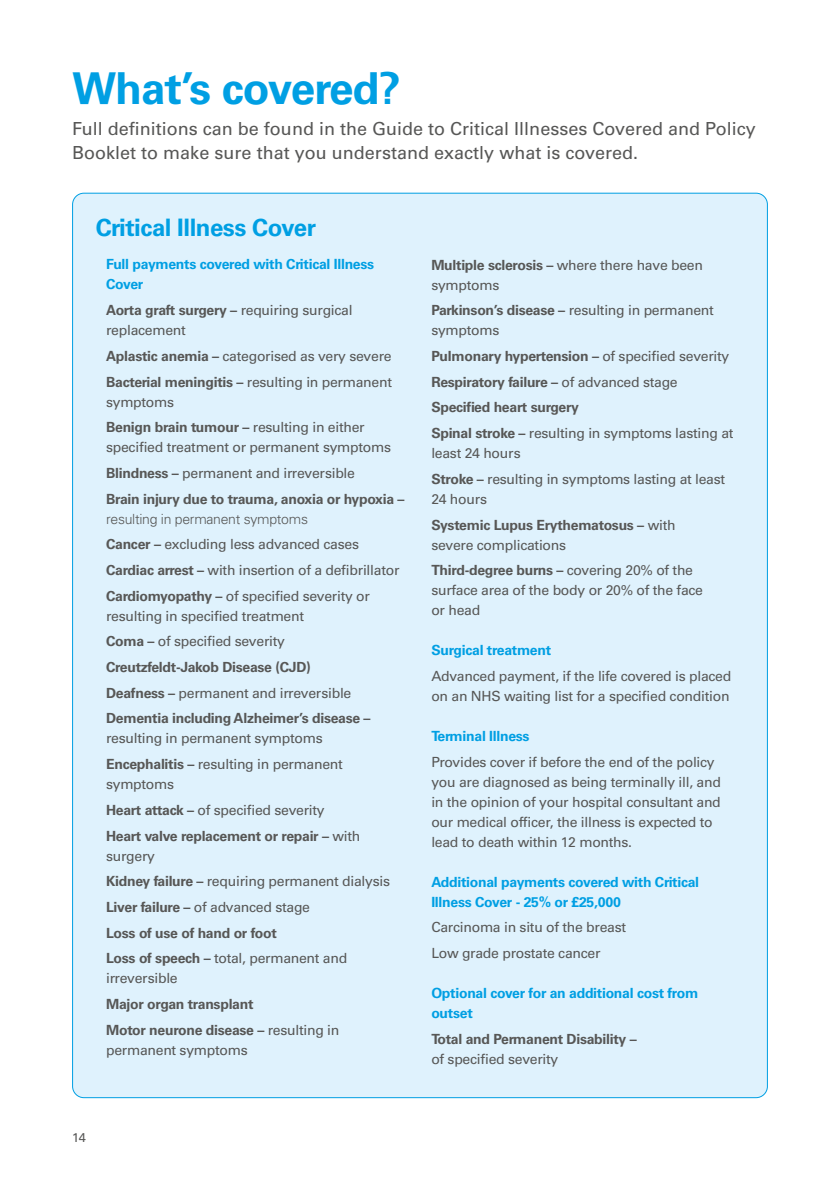
<style>
.page{position:relative;width:840px;height:1191px;background:#fff}
.page>*{position:absolute;margin:0;border:0;box-sizing:border-box;transform-origin:0 0}
.t1{font:700 44px "Univers LT Std";letter-spacing:-.02em;color:#009fe3}
.t2{font:700 24px "Univers LT Std";letter-spacing:-.02em;color:#009fe3}
.t3{font:18px/24px "Univers LT Std";color:#575756}
.t4{font:14px/25.6px "Univers LT Std";letter-spacing:-.02em;color:#575756}
.t5{font:700 14px/25.6px "Univers LT Std";letter-spacing:-.02em;color:#575756}
.t6{font:700 14px/20px "Univers LT Std";letter-spacing:-.02em;color:#009fe3}
.t7{font:12.6px "Univers LT Std";color:#575756}
.s1{font-weight:700}
.s2{font-weight:300}
.s3{font-weight:400}
</style>
<div class="page">
<div style="left:73px;top:193px;width:694px;height:904px;background:#dff2fd;border-radius:11px"></div>
<h1 class="t1" style="left:72px;top:63px;width:330px">What’s covered?</h1>
<p class="t3" style="left:72px;top:117px;width:684px">Full definitions can be found in the Guide to Critical Illnesses Covered and Policy<br>Booklet to make sure that you understand exactly what is covered.</p>
<h2 class="t2" style="left:96px;top:213px;width:222px">Critical Illness Cover</h2>
<p class="t6" style="left:106px;top:255px;width:269px">Full payments covered with Critical Illness<br>Cover</p>
<p class="t4" style="left:106px;top:300px;width:248px;line-height:20px"><span class="s1">Aorta graft surgery –</span> requiring surgical replacement</p>
<p class="t4" style="left:106px;top:343px;width:287px"><span class="s1">Aplastic anemia –</span> categorised as very severe<br><span class="s1">Bacterial meningitis –</span> resulting in permanent</p>
<p class="t4" style="left:106px;top:389px;width:260px">symptoms<br><span class="s1">Benign brain tumour –</span> resulting in either</p>
<p class="t4" style="left:106px;top:434px;width:300px">specified treatment or permanent symptoms<br><span class="s1">Blindness –</span> permanent and irreversible<br><span class="s1">Brain injury due to trauma, anoxia or hypoxia –</span></p>
<p class="t4" style="left:106px;top:506px;width:295px"><span class="s2">resulting in permanent symptoms<br></span><span class="s1">Cancer –</span> excluding less advanced cases <span class="s1">Cardiac arrest –</span> with insertion of a defibrillator <span class="s1">Cardiomyopathy –</span> of specified severity or</p>
<p class="t5" style="left:106px;top:603px;width:266px"><span class="s3">resulting in specified treatment<br></span>Coma – <span class="s3">of specified severity </span>Creutzfeldt-Jakob Disease (CJD)<br>Deafness – <span class="s3">permanent and irreversible </span>Dementia including Alzheimer’s disease –</p>
<p class="t4" style="left:106px;top:725px;width:238px">resulting in permanent symptoms<br><span class="s1">Encephalitis –</span> resulting in permanent</p>
<p class="t5" style="left:106px;top:771px;width:255px"><span class="s3">symptoms<br></span>Heart attack – <span class="s3">of specified severity<br></span>Heart valve replacement or repair – <span class="s3">with</span></p>
<p class="t4" style="left:106px;top:843px;width:285px">surgery<br><span class="s1">Kidney failure –</span> requiring permanent dialysis<br><span class="s1">Liver failure –</span> of advanced stage<br><span class="s1">Loss of use of hand or foot<br>Loss of speech –</span> total, permanent and</p>
<p class="t4" style="left:106px;top:965px;width:73px">irreversible</p>
<p class="t5" style="left:106px;top:991px;width:235px">Major organ transplant<br>Motor neurone disease – <span class="s3">resulting in</span></p>
<p class="t4" style="left:106px;top:1037px;width:143px">permanent symptoms</p>
<p class="t7" style="left:72px;top:1129px;width:15px">14</p>
<p class="t4" style="left:431px;top:255px;width:273px;line-height:20px"><span class="s1">Multiple sclerosis –</span> where there have been symptoms</p>
<p class="t4" style="left:431px;top:300px;width:284px;line-height:20px"><span class="s1">Parkinson’s disease –</span> resulting in permanent symptoms</p>
<p class="t5" style="left:431px;top:343px;width:303px">Pulmonary hypertension – <span class="s3">of specified severity </span>Respiratory failure – <span class="s3">of advanced stage </span>Specified heart surgery<br>Spinal stroke – <span class="s3">resulting in symptoms lasting at</span></p>
<p class="t4" style="left:431px;top:440px;width:295px">least 24 hours<br><span class="s1">Stroke –</span> resulting in symptoms lasting at least</p>
<p class="t5" style="left:431px;top:486px;width:246px"><span class="s3">24 hours<br></span>Systemic Lupus Erythematosus – <span class="s3">with</span></p>
<p class="t4" style="left:431px;top:532px;width:263px">severe complications<br><span class="s1">Third-degree burns –</span> covering 20% of the</p>
<p class="t4" style="left:431px;top:580px;width:273px;line-height:20px">surface area of the body or 20% of the face or head</p>
<p class="t6" style="left:431px;top:640px;width:121px">Surgical treatment</p>
<p class="t4" style="left:431px;top:666px;width:301px;line-height:20px">Advanced payment, if the life covered is placed on an NHS waiting list for a specified condition</p>
<p class="t6" style="left:431px;top:726px;width:100px">Terminal Illness</p>
<p class="t4" style="left:431px;top:752px;width:291px;line-height:20px">Provides cover if before the end of the policy you are diagnosed as being terminally ill, and in the opinion of your hospital consultant and our medical officer, the illness is expected to lead to death within 12 months.</p>
<p class="t6" style="left:431px;top:872px;width:269px">Additional payments covered with Critical<br>Illness Cover - 25% or £25,000</p>
<p class="t4" style="left:431px;top:914px;width:196px">Carcinoma in situ of the breast<br>Low grade prostate cancer</p>
<p class="t6" style="left:431px;top:983px;width:268px">Optional cover for an additional cost from outset</p>
<p class="t5" style="left:431px;top:1026px;width:207px">Total and Permanent Disability –</p>
<p class="t4" style="left:431px;top:1046px;width:128px">of specified severity</p>
</div>
